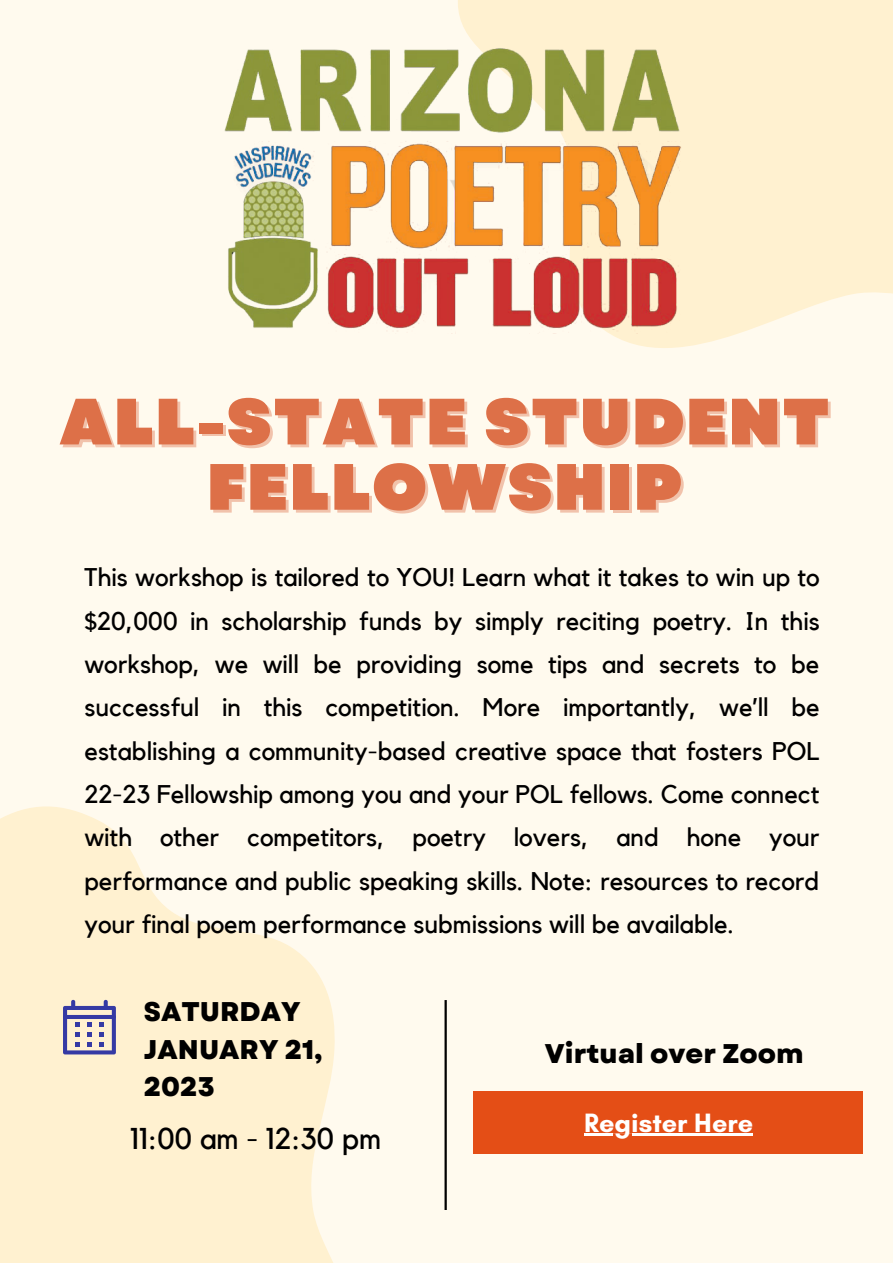
<style>
.page{position:relative;width:893px;height:1263px;background:#fffaee}
.page>*{position:absolute;margin:0;border:0;box-sizing:border-box;transform-origin:0 0}
.t1{font:900 65.25px/65.2px "Garet";letter-spacing:.03em;color:#dd7048;text-align:center}
.t2{font:30px "Kollektif";color:#000}
.t3{font:800 27px/37.1px "Garet";color:#000}
.t4{font:700 27px "Glacial Indifference";color:#fff}
.t5{font:25.5px/43.3px "Kollektif";color:#000;text-align:justify}
</style>
<div class="page">
<svg style="left:0;top:806px;width:335px;height:457px;fill:#fff1d0"></svg>
<div style="left:473px;top:1091px;width:389px;height:62px;background:#e44e16"></div>
<svg style="left:63px;top:1000px;width:53px;height:54px;background:#aba5bd"></svg>
<svg style="left:458px;top:0;width:435px;height:348px;background:#fff2d3"></svg>
<img style="left:224px;top:40px;width:485px;height:296px">
<hr style="left:584px;top:1133px;width:169px;height:3px;background:#fff">
<hr style="left:444px;top:1000px;width:3px;height:210px;background:#000">
<h1 class="t1" style="left:60px;top:389px;width:771px">ALL-STATE STUDENT<br>FELLOWSHIP</h1>
<p class="t5" style="left:84px;top:557px;width:737px">This workshop is tailored to YOU! Learn what it takes to win up to $20,000 in scholarship funds by simply reciting poetry. In this workshop, we will be providing some tips and secrets to be successful in this competition. More importantly, we’ll be establishing a community-based creative space that fosters POL 22-23 Fellowship among you and your POL fellows. Come connect with other competitors, poetry lovers, and hone your performance and public speaking skills. Note: resources to record your final poem performance submissions will be available.</p>
<p class="t3" style="left:144px;top:993px;width:180px">SATURDAY<br>JANUARY 21,<br>2023</p>
<p class="t2" style="left:130px;top:1124px;width:252px">11:00 am - 12:30 pm</p>
<p class="t3" style="left:545px;top:1035px;width:260px">Virtual over Zoom</p>
<p class="t4" style="left:584px;top:1106px;width:170px">Register Here</p>
</div>
